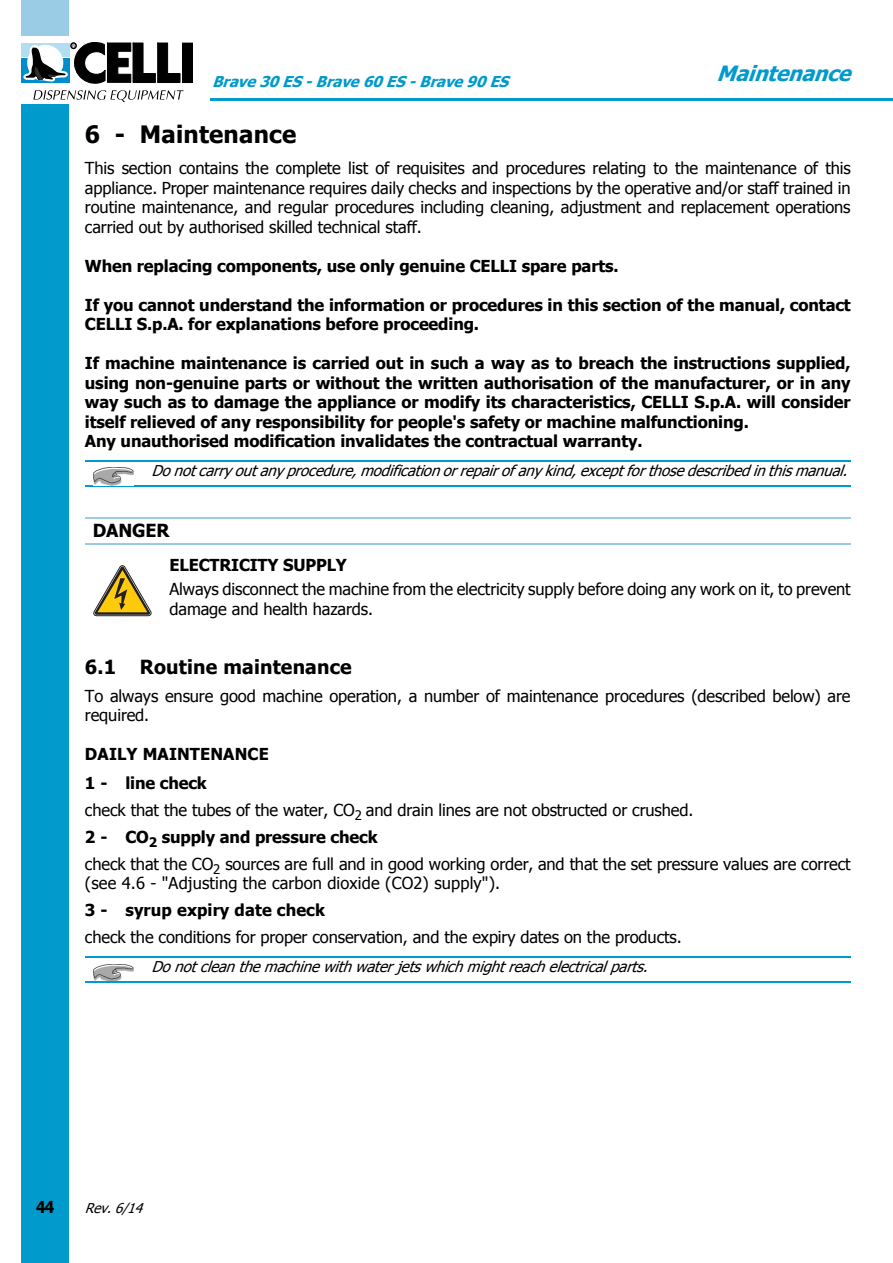
<style>
.page{position:relative;width:893px;height:1263px;background:#fff}
.page>*{position:absolute;margin:0;border:0;box-sizing:border-box;transform-origin:0 0}
.t1{font:700 24px "Tahoma";letter-spacing:.01em;color:#000}
.t2{font:italic 700 21px "Tahoma";color:#009acc}
.t3{font:700 19.5px "Tahoma";letter-spacing:.01em;color:#000}
.t4{font:700 18px "Tahoma";letter-spacing:-.01em;color:#000}
.t5{font:16.5px/19.5px "Tahoma";letter-spacing:-.005em;color:#000}
.t6{font:700 16.5px/19.5px "Tahoma";letter-spacing:-.005em;color:#000}
.t7{font:700 16.5px "Tahoma";letter-spacing:-.005em;color:#000;scale:.91 1}
.t8{font:italic 15px "Tahoma";color:#000}
.t9{font:italic 700 15px "Tahoma";color:#009acc}
.t10{font:italic 13.5px "Tahoma";color:#000}
.s1{font-weight:700}
</style>
<div class="page">
<div style="left:21px;top:105px;width:48px;height:1158px;background:#009acc"></div>
<hr style="left:21px;top:104px;width:48px;height:1px;background:#009acc">
<svg style="left:33px;top:90px;width:151px;height:12px"></svg>
<div style="left:182px;top:43px;width:11px;height:40px;background:#000"></div>
<div style="left:21px;top:43px;width:48px;height:14px;background:#b3ddf0"></div>
<div style="left:21px;top:58px;width:48px;height:25px;background:#008dcc"></div>
<svg style="left:23px;top:42px;width:158px;height:42px"></svg>
<hr style="left:212px;top:98px;width:681px;height:3px;background:#009acc">
<div style="left:21px;top:0;width:48px;height:36px;background:#9acce6"></div>
<hr style="left:85px;top:460px;width:765px;height:1px;background:#009acc">
<hr style="left:85px;top:485px;width:765px;height:2px;background:#009acc">
<hr style="left:85px;top:517px;width:765px;height:2px;background:#9acce6">
<hr style="left:85px;top:543px;width:765px;height:2px;background:#9acce6">
<hr style="left:85px;top:956px;width:765px;height:2px;background:#009acc">
<hr style="left:85px;top:981px;width:765px;height:2px;background:#009acc">
<img style="left:94px;top:468px;width:40px;height:17px">
<svg style="left:93px;top:565px;width:59px;height:51px"></svg>
<img style="left:94px;top:964px;width:40px;height:17px">
<p class="t2" style="left:716px;top:60px;width:144px">Maintenance</p>
<p class="t9" style="left:212px;top:72px;width:304px">Brave30ES-Brave60ES-Brave90ES</p>
<h1 class="t1" style="left:85px;top:119px;width:213px">6 - Maintenance</h1>
<p class="t5" style="left:85px;top:158px;width:767px;text-align:justify">This section contains the complete list of requisites and procedures relating to the maintenance of this appliance. Proper maintenance requires daily checks and inspections by the operative and/or staff trained in routine maintenance, and regular procedures including cleaning, adjustment and replacement operations carried out by authorised skilled technical staff.</p>
<p class="t6" style="left:85px;top:256px;width:535px">When replacing components, use only genuine CELLI spare parts.</p>
<p class="t6" style="left:85px;top:294px;width:767px">If you cannot understand the information or procedures in this section of the manual, contact<br>CELLI S.p.A. for explanations before proceeding.</p>
<p class="t6" style="left:85px;top:353px;width:767px">If machine maintenance is carried out in such a way as to breach the instructions supplied, using non-genuine parts or without the written authorisation of the manufacturer, or in any way such as to damage the appliance or modify its characteristics, CELLI S.p.A. will consider itself relieved of any responsibility for people's safety or machine malfunctioning.<br>Any unauthorised modification invalidates the contractual warranty.</p>
<p class="t8" style="left:152px;top:461px;width:703px">Donotcarry outany procedure,modificationorrepairofany kind,exceptforthosedescribedinthismanual.</p>
<p class="t4" style="left:93px;top:519px;width:78px">DANGER</p>
<p class="t6" style="left:169px;top:555px;width:179px">ELECTRICITY SUPPLY</p>
<p class="t5" style="left:169px;top:579px;width:683px">Always disconnect the machine from the electricity supply before doing any work on it, to prevent damage and health hazards.</p>
<p class="t3" style="left:85px;top:654px;width:268px">6.1 Routine maintenance</p>
<p class="t5" style="left:85px;top:686px;width:767px">To always ensure good machine operation, a number of maintenance procedures (described below) are required.</p>
<p class="t5" style="left:85px;top:740px;width:767px;line-height:27.3px"><span class="s1">DAILY MAINTENANCE<br>1 - line check<br></span>check that the tubes of the water, CO<sub>2</sub> and drain lines are not obstructed or crushed.<br><span class="s1">2 - CO</span><sub>2</sub> <span class="s1">supply and pressure check<br></span>check that the CO<sub>2</sub> sources are full and in good working order, and that the set pressure values are correct</p>
<p class="t5" style="left:85px;top:873px;width:417px">(see 4.6 - "Adjusting the carbon dioxide (CO2) supply").</p>
<p class="t6" style="left:85px;top:900px;width:242px">3 - syrup expiry date check</p>
<p class="t5" style="left:85px;top:927px;width:598px">check the conditions for proper conservation, and the expiry dates on the products.</p>
<p class="t8" style="left:152px;top:957px;width:503px">Donotcleanthemachinewithwaterjetswhichmightreachelectricalparts.</p>
<p class="t7" style="left:36px;top:1196px;width:22px">44</p>
<p class="t10" style="left:85px;top:1199px;width:64px">Rev.6/ 14</p>
</div>
